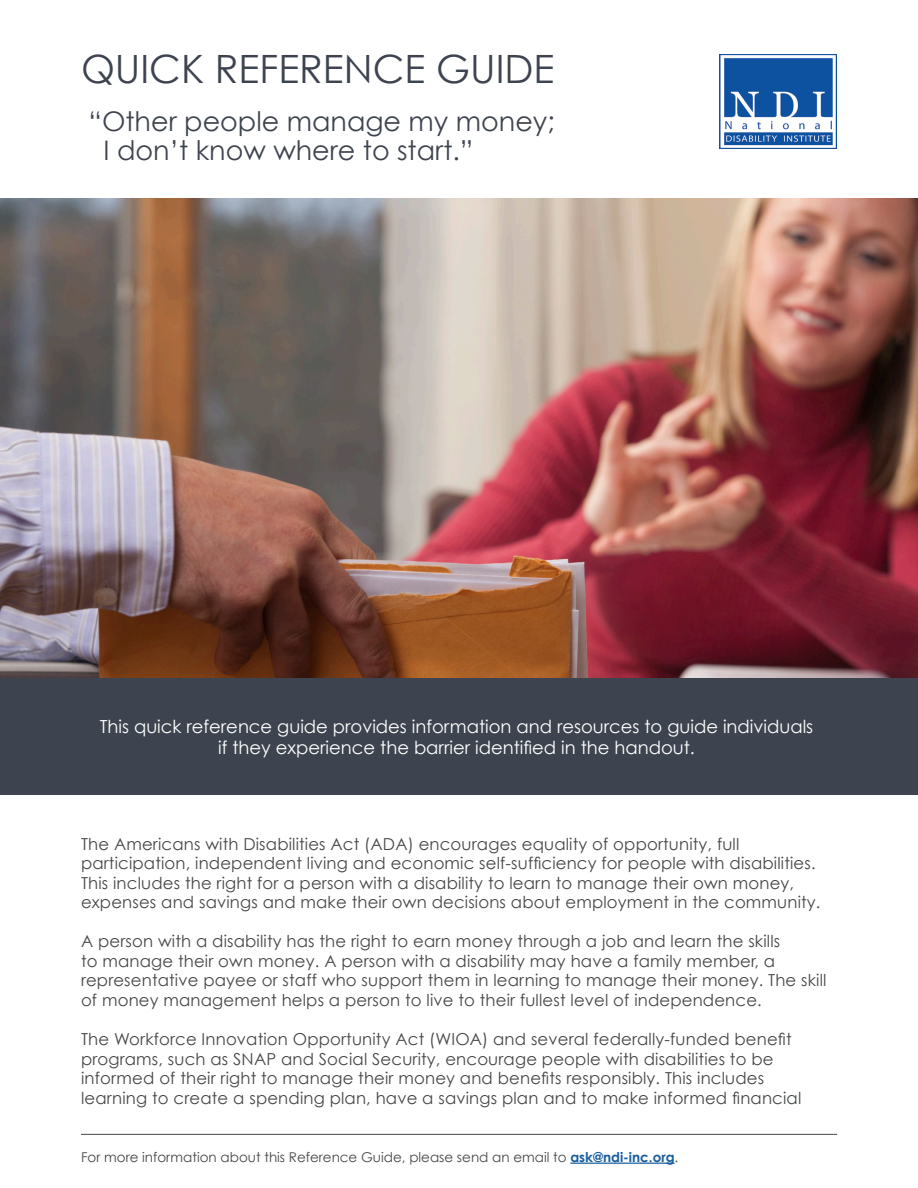
<style>
.page{position:relative;width:918px;height:1188px;background:#fff}
.page>*{position:absolute;margin:0;border:0;box-sizing:border-box;transform-origin:0 0}
.t1{font:39px "Century Gothic";color:#3e444f}
.t2{font:27px/28.5px "Century Gothic";color:#3e444f}
.t3{font:18px/21px "Century Gothic";color:#fff;text-align:center}
.t4{font:16.5px/19.5px "Century Gothic";letter-spacing:.01em;color:#464748}
.t5{font:13.5px "Century Gothic";color:#464748}
.s1{font-weight:700;color:#175d9e}
</style>
<div class="page">
<img style="left:719px;top:54px;width:118px;height:94px">
<img style="left:0;top:199px;width:918px;height:480px">
<hr style="left:81px;top:1134px;width:756px;height:1px;background:#464748">
<div style="left:0;top:679px;width:918px;height:116px;background:#3e444f"></div>
<hr style="left:570px;top:1163px;width:105px;height:1px;background:#175d9e">
<h1 class="t1" style="left:81px;top:45px;width:475px">QUICK REFERENCE GUIDE</h1>
<h1 class="t2" style="left:103px;top:107px;width:453px;text-indent:-15px">“Other people manage my money;<br>I don’t know where to start.”</h1>
<p class="t3" style="left:100px;top:716px;width:715px">This quick reference guide provides information and resources to guide individuals if they experience the barrier identified in the handout.</p>
<p class="t4" style="left:81px;top:834px;width:741px">The Americans with Disabilities Act (ADA) encourages equality of opportunity, full participation, independent living and economic self-sufficiency for people with disabilities.<br>This includes the right for a person with a disability to learn to manage their own money, expenses and savings and make their own decisions about employment in the community.</p>
<p class="t4" style="left:81px;top:932px;width:747px">A person with a disability has the right to earn money through a job and learn the skills<br>to manage their own money. A person with a disability may have a family member, a representative payee or staff who support them in learning to manage their money. The skill of money management helps a person to live to their fullest level of independence.</p>
<p class="t4" style="left:81px;top:1029px;width:722px">The Workforce Innovation Opportunity Act (WIOA) and several federally-funded benefit programs, such as SNAP and Social Security, encourage people with disabilities to be informed of their right to manage their money and benefits responsibly. This includes learning to create a spending plan, have a savings plan and to make informed financial</p>
<p class="t5" style="left:81px;top:1149px;width:599px">For more information about this Reference Guide, please send an email to <span class="s1">ask@ndi-inc.org</span>.</p>
</div>
